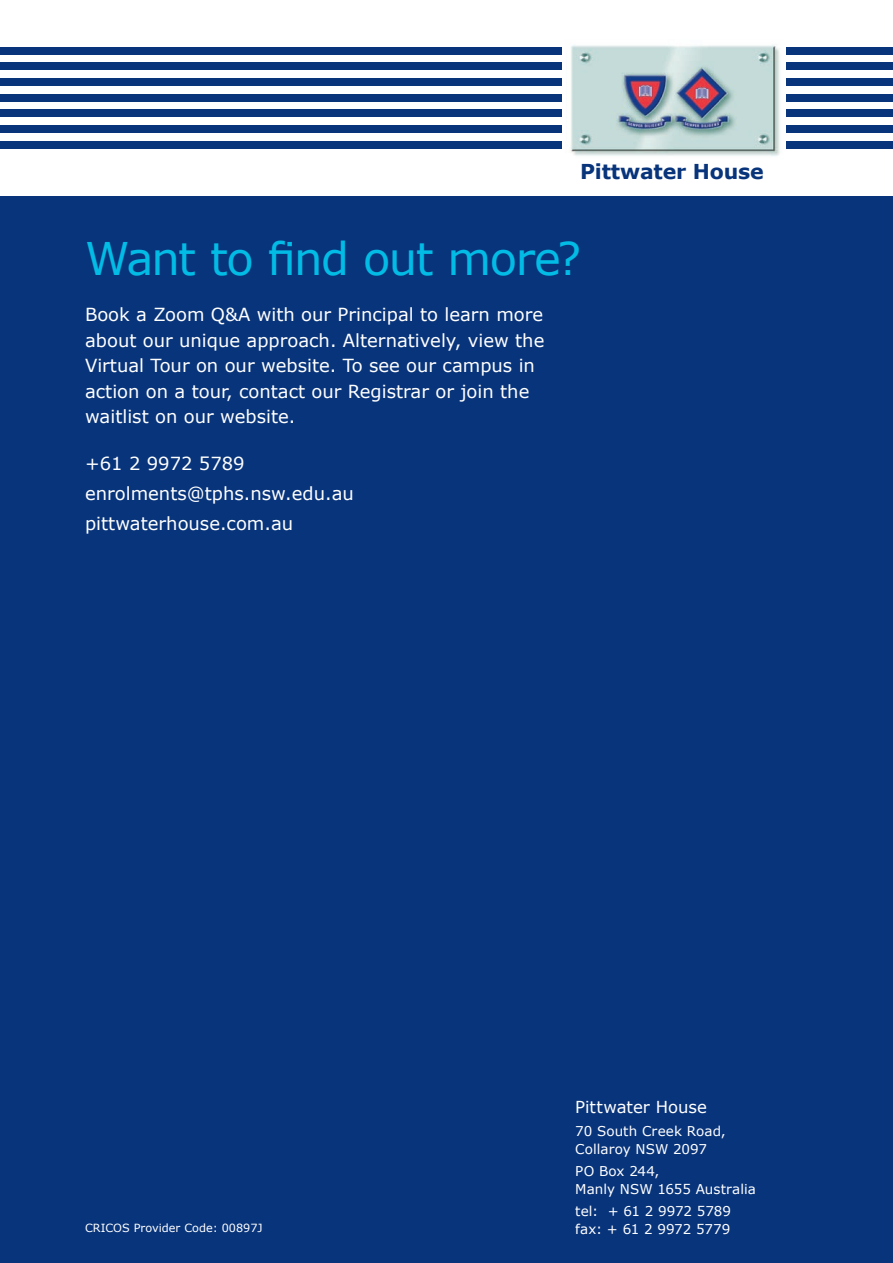
<style>
.page{position:relative;width:893px;height:1263px;background:#fff}
.page>*{position:absolute;margin:0;border:0;box-sizing:border-box;transform-origin:0 0}
.t1{font:45px "Verdana";letter-spacing:-.035em;color:#02bce5}
.t2{font:700 20.55px "Verdana";letter-spacing:-.01em;color:#08347b}
.t3{font:18px/25.5px "Verdana";color:#fff}
.t4{font:16.5px "Verdana";color:#fff}
.t5{font:13.5px/18px "Verdana";letter-spacing:.005em;color:#fff}
.t6{font:11.25px "Verdana";color:#fff}
</style>
<div class="page">
<div style="left:0;top:196px;width:893px;height:1067px;background:#08347b"></div>
<div style="left:0;top:47px;width:561px;height:7px;background:#08347b"></div>
<div style="left:0;top:62px;width:561px;height:8px;background:#08347b"></div>
<div style="left:0;top:78px;width:561px;height:8px;background:#08347b"></div>
<div style="left:0;top:94px;width:561px;height:8px;background:#08347b"></div>
<div style="left:0;top:109px;width:561px;height:8px;background:#08347b"></div>
<div style="left:0;top:125px;width:561px;height:8px;background:#08347b"></div>
<div style="left:0;top:141px;width:561px;height:8px;background:#08347b"></div>
<div style="left:787px;top:47px;width:106px;height:7px;background:#08347b"></div>
<div style="left:787px;top:62px;width:106px;height:8px;background:#08347b"></div>
<div style="left:787px;top:78px;width:106px;height:8px;background:#08347b"></div>
<div style="left:787px;top:94px;width:106px;height:8px;background:#08347b"></div>
<div style="left:787px;top:109px;width:106px;height:8px;background:#08347b"></div>
<div style="left:787px;top:125px;width:106px;height:8px;background:#08347b"></div>
<div style="left:787px;top:141px;width:106px;height:8px;background:#08347b"></div>
<img style="left:570px;top:44px;width:210px;height:112px">
<p class="t2" style="left:580px;top:159px;width:185px">Pittwater House</p>
<h1 class="t1" style="left:85px;top:230px;width:498px">Want to find out more?</h1>
<p class="t3" style="left:85px;top:302px;width:461px">Book a Zoom Q&amp;A with our Principal to learn more about our unique approach. Alternatively, view the Virtual Tour on our website. To see our campus in action on a tour, contact our Registrar or join the waitlist on our website.</p>
<p class="t3" style="left:85px;top:449px;width:270px;line-height:29.7px">+61 2 9972 5789 enrolments@tphs.nsw.edu.au pittwaterhouse.com.au</p>
<p class="t4" style="left:575px;top:1097px;width:133px">Pittwater House</p>
<p class="t5" style="left:575px;top:1122px;width:152px">70 South Creek Road,<br>Collaroy NSW 2097</p>
<p class="t5" style="left:575px;top:1162px;width:182px">PO Box 244,<br>Manly NSW 1655 Australia</p>
<p class="t5" style="left:575px;top:1202px;width:157px">tel: + 61 2 9972 5789</p>
<p class="t6" style="left:85px;top:1221px;width:179px">CRICOS Provider Code: 00897J</p>
<p class="t5" style="left:575px;top:1220px;width:157px">fax: + 61 2 9972 5779</p>
</div>
